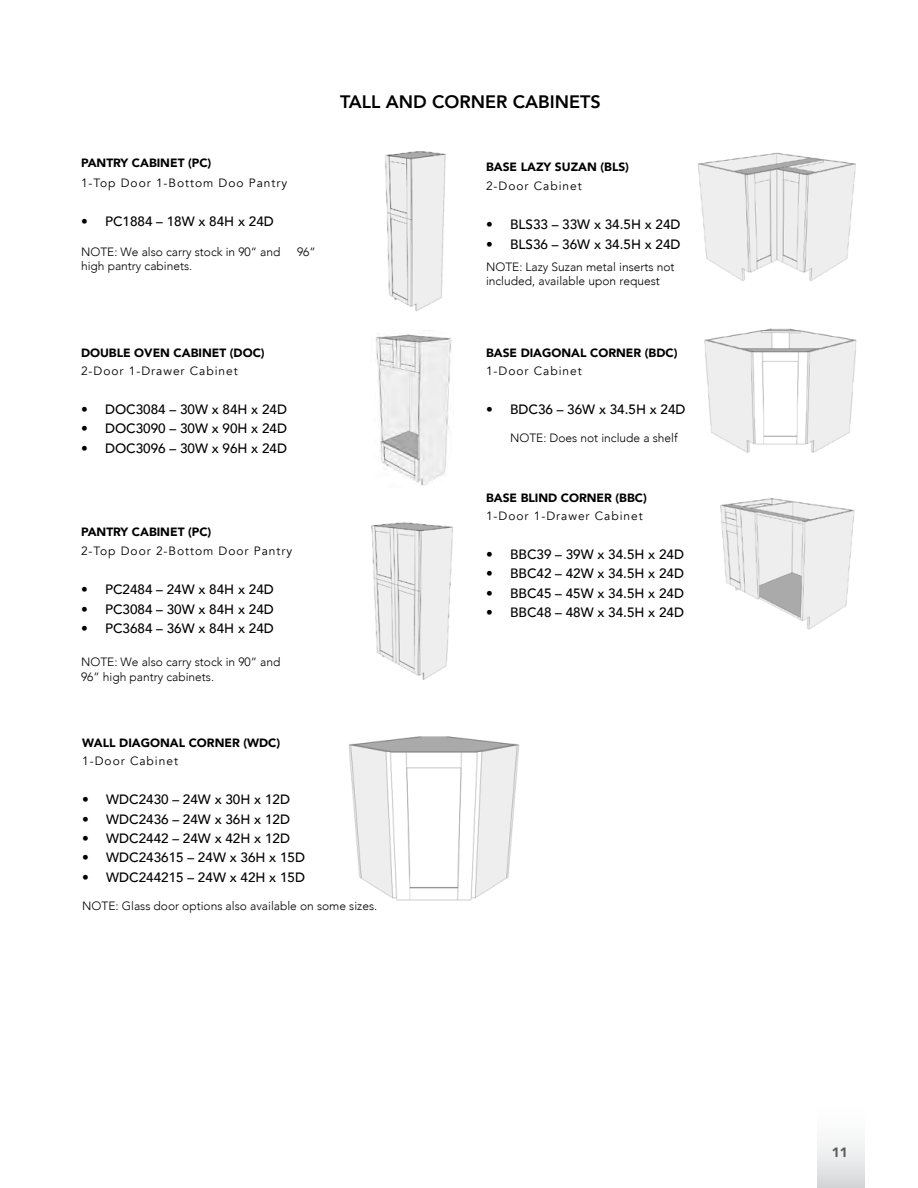
<style>
.page{position:relative;width:918px;height:1188px;background:#fff}
.page>*{position:absolute;margin:0;border:0;box-sizing:border-box;transform-origin:0 0}
.t1{font:800 18px "Avenir";color:#000}
.t2{font:500 13.5px "Avenir";color:#000}
.t3{font:900 13.5px "Avenir";color:#58595b}
.t4{font:300 12px/14.4px "Avenir";color:#000}
.t5{font:900 12px "Avenir";color:#000}
.t6{font:12px "Avenir";letter-spacing:.08em;color:#000}
.s1{font-weight:400}
</style>
<div class="page">
<div style="left:817px;top:1094px;width:47px;height:94px;background:linear-gradient(to bottom,#fff,#dbdcde)"></div>
<img style="left:348px;top:736px;width:171px;height:165px">
<img style="left:720px;top:498px;width:135px;height:132px">
<img style="left:697px;top:152px;width:159px;height:129px">
<img style="left:385px;top:151px;width:61px;height:161px">
<img style="left:371px;top:522px;width:82px;height:158px">
<img style="left:376px;top:334px;width:76px;height:152px">
<img style="left:704px;top:328px;width:153px;height:125px">
<p class="t5" style="left:81px;top:153px;width:132px">PANTRY CABINET (PC)</p>
<p class="t6" style="left:81px;top:175px;width:208px">1-Top Door 1-Bottom Doo Pantry</p>
<p class="t2" style="left:81px;top:209px;width:194px">• PC1884 – 18W x 84H x 24D</p>
<p class="t4" style="left:81px;top:245px;width:201px">NOTE: We also carry stock in 90” and</p>
<p class="t4" style="left:297px;top:245px;width:20px">96”</p>
<p class="t4" style="left:81px;top:259px;width:113px">high pantry cabinets.</p>
<p class="t5" style="left:81px;top:342px;width:185px">DOUBLE OVEN CABINET (DOC)</p>
<p class="t6" style="left:81px;top:364px;width:158px">2-Door 1-Drawer Cabinet</p>
<p class="t2" style="left:81px;top:398px;width:208px">• DOC3084 – 30W x 84H x 24D</p>
<p class="t2" style="left:81px;top:417px;width:208px">• DOC3090 – 30W x 90H x 24D</p>
<p class="t2" style="left:81px;top:437px;width:208px">• DOC3096 – 30W x 96H x 24D</p>
<p class="t5" style="left:81px;top:521px;width:132px">PANTRY CABINET (PC)</p>
<p class="t6" style="left:81px;top:544px;width:213px">2-Top Door 2-Bottom Door Pantry</p>
<p class="t2" style="left:81px;top:578px;width:194px">• PC2484 – 24W x 84H x 24D</p>
<p class="t2" style="left:81px;top:597px;width:194px">• PC3084 – 30W x 84H x 24D</p>
<p class="t2" style="left:81px;top:617px;width:194px">• PC3684 – 36W x 84H x 24D</p>
<p class="t4" style="left:81px;top:655px;width:201px">NOTE: We also carry stock in 90” and<br>96” high pantry cabinets.</p>
<h1 class="t1" style="left:340px;top:88px;width:262px">TALL AND CORNER CABINETS</h1>
<p class="t5" style="left:486px;top:156px;width:145px">BASE LAZY SUZAN (BLS)</p>
<p class="t6" style="left:486px;top:179px;width:97px">2-Door Cabinet</p>
<p class="t2" style="left:486px;top:213px;width:196px">• BLS33 – 33W x 34.5H x 24D</p>
<p class="t2" style="left:486px;top:233px;width:196px">• BLS36 – 36W x 34.5H x 24D</p>
<p class="t4" style="left:486px;top:260px;width:190px">NOTE: Lazy Suzan metal inserts not included, available upon reques<span class="s1">t</span></p>
<p class="t5" style="left:486px;top:342px;width:193px">BASE DIAGONAL CORNER (BDC)</p>
<p class="t6" style="left:486px;top:364px;width:97px">1-Door Cabinet</p>
<p class="t2" style="left:486px;top:398px;width:201px">• BDC36 – 36W x 34.5H x 24D</p>
<p class="t4" style="left:510px;top:431px;width:169px">NOTE: Does not include a shelf</p>
<p class="t5" style="left:486px;top:487px;width:162px">BASE BLIND CORNER (BBC)</p>
<p class="t6" style="left:486px;top:508px;width:158px">1-Door 1-Drawer Cabinet</p>
<p class="t2" style="left:486px;top:542px;width:200px">• BBC39 – 39W x 34.5H x 24D</p>
<p class="t2" style="left:486px;top:562px;width:200px">• BBC42 – 42W x 34.5H x 24D</p>
<p class="t2" style="left:486px;top:581px;width:200px">• BBC45 – 45W x 34.5H x 24D</p>
<p class="t2" style="left:486px;top:601px;width:200px">• BBC48 – 48W x 34.5H x 24D</p>
<p class="t5" style="left:82px;top:733px;width:200px">WALL DIAGONAL CORNER (WDC)</p>
<p class="t6" style="left:82px;top:754px;width:97px">1-Door Cabinet</p>
<p class="t2" style="left:82px;top:788px;width:209px">• WDC2430 – 24W x 30H x 12D</p>
<p class="t2" style="left:82px;top:807px;width:209px">• WDC2436 – 24W x 36H x 12D</p>
<p class="t2" style="left:82px;top:827px;width:209px">• WDC2442 – 24W x 42H x 12D</p>
<p class="t2" style="left:82px;top:846px;width:224px">• WDC243615 – 24W x 36H x 15D</p>
<p class="t2" style="left:82px;top:866px;width:224px">• WDC244215 – 24W x 42H x 15D</p>
<p class="t4" style="left:82px;top:899px;width:297px">NOTE: Glass door options also available on some sizes.</p>
<p class="t3" style="left:832px;top:1141px;width:17px">11</p>
</div>
